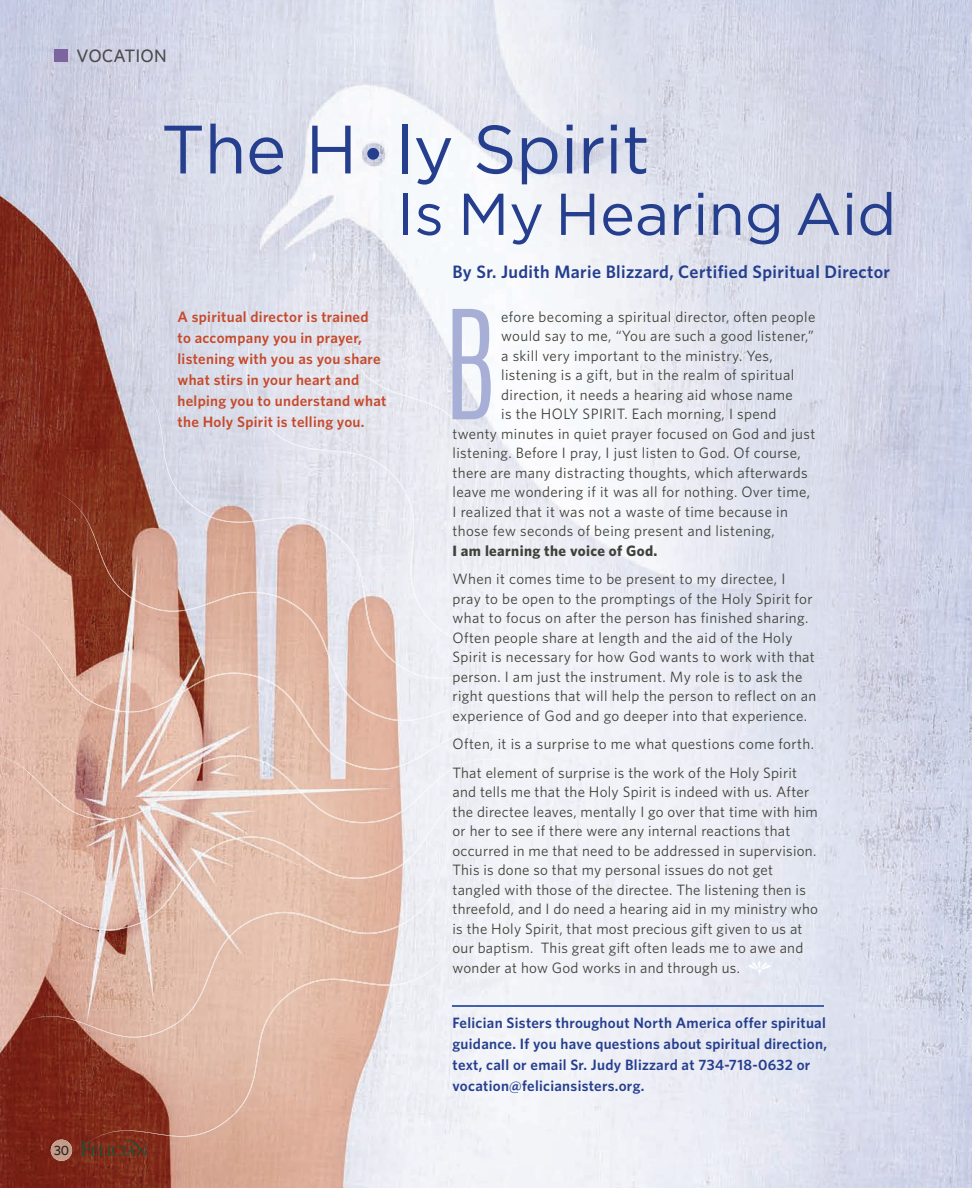
<style>
.page{position:relative;width:972px;height:1188px;background:#fff}
.page>*{position:absolute;margin:0;border:0;box-sizing:border-box;transform-origin:0 0}
.t1{font:300 128.4px "Antonio";color:#a8afd7}
.t2{font:68.25px "Gotham";letter-spacing:-.01em;color:#253f8e}
.t3{font:58.95px "Gotham";color:#253f8e}
.t4{font:600 18px "Whitney";letter-spacing:.02em;color:#253f8e}
.t5{font:500 18px "Whitney";color:#4b4c4d}
.t6{font:15px/19.5px "Whitney";letter-spacing:.025em;color:#3e4139}
.t7{font:600 15px/21px "Whitney";letter-spacing:.02em;color:#253f8e}
.t8{font:600 15px/21px "Whitney";letter-spacing:.02em;color:#c64a2c}
.t9{font:700 15px "Whitney";letter-spacing:.025em;color:#3e4139}
.t10{font:500 13.5px "Whitney";color:#231f20}
</style>
<div class="page">
<img style="left:0;top:0;width:972px;height:1188px">
<img style="left:341px;top:212px;width:257px;height:496px">
<img style="left:232px;top:283px;width:346px;height:431px">
<img style="left:132px;top:377px;width:430px;height:348px">
<img style="left:54px;top:490px;width:494px;height:248px">
<img style="left:3px;top:618px;width:535px;height:152px">
<img style="left:0;top:755px;width:532px;height:68px">
<img style="left:0;top:785px;width:529px;height:145px">
<img style="left:21px;top:808px;width:510px;height:230px">
<img style="left:84px;top:828px;width:452px;height:317px">
<div style="left:54px;top:49px;width:14px;height:13px;background:#7c649e"></div>
<div style="left:367px;top:148px;width:12px;height:12px;background:#253f8e;border-radius:50%"></div>
<img style="left:51px;top:1140px;width:21px;height:21px;border-radius:11px">
<hr style="left:453px;top:1006px;width:371px;height:1px;background:#4161ad">
<svg style="left:81px;top:1140px;width:66px;height:16px"></svg>
<svg style="left:749px;top:961px;width:22px;height:14px"></svg>
<p class="t5" style="left:76px;top:43px;width:92px">VOCATION</p>
<p class="t10" style="left:54px;top:1141px;width:17px">30</p>
<h2 class="t2" style="left:161px;top:112px;width:490px">The H ly Spirit</h2>
<h3 class="t3" style="left:397px;top:181px;width:500px">Is My Hearing Aid</h3>
<p class="t8" style="left:178px;top:306px;width:210px">A spiritual director is trained<br>to accompany you in prayer, listening with you as you share what stirs in your heart and helping you to understand what the Holy Spirit is telling you.</p>
<p class="t4" style="left:453px;top:260px;width:439px">By Sr. Judith Marie Blizzard, Certified Spiritual Director</p>
<h1 class="t1" style="left:442px;top:272px;width:57px">B</h1>
<p class="t6" style="left:501px;top:306px;width:316px">efore becoming a spiritual director, often people</p>
<p class="t6" style="left:501px;top:326px;width:314px">would say to me, “You are such a good listener,”</p>
<p class="t6" style="left:501px;top:345px;width:273px">a skill very important to the ministry. Yes,</p>
<p class="t6" style="left:501px;top:365px;width:295px">listening is a gift, but in the realm of spiritual</p>
<p class="t6" style="left:501px;top:384px;width:293px">direction, it needs a hearing aid whose name</p>
<p class="t6" style="left:501px;top:404px;width:277px">is the HOLY SPIRIT. Each morning, I spend</p>
<p class="t6" style="left:453px;top:423px;width:364px">twenty minutes in quiet prayer focused on God and just</p>
<p class="t6" style="left:453px;top:443px;width:350px">listening. Before I pray, I just listen to God. Of course,</p>
<p class="t6" style="left:453px;top:462px;width:357px">there are many distracting thoughts, which afterwards</p>
<p class="t6" style="left:453px;top:482px;width:359px">leave me wondering if it was all for nothing. Over time,</p>
<p class="t6" style="left:453px;top:501px;width:337px">I realized that it was not a waste of time because in</p>
<p class="t6" style="left:453px;top:521px;width:324px">those few seconds of being present and listening,</p>
<p class="t9" style="left:453px;top:541px;width:206px">I am learning the voice of God.</p>
<p class="t6" style="left:453px;top:569px;width:365px">When it comes time to be present to my directee, I pray to be open to the promptings of the Holy Spirit for what to focus on after the person has finished sharing.<br>Often people share at length and the aid of the Holy Spirit is necessary for how God wants to work with that person. I am just the instrument. My role is to ask the right questions that will help the person to reflect on an experience of God and go deeper into that experience.</p>
<p class="t6" style="left:453px;top:729px;width:363px;line-height:28.3px">Often, it is a surprise to me what questions come forth.<br>That element of surprise is the work of the Holy Spirit</p>
<p class="t6" style="left:453px;top:782px;width:367px">and tells me that the Holy Spirit is indeed with us. After the directee leaves, mentally I go over that time with him or her to see if there were any internal reactions that occurred in me that need to be addressed in supervision.<br>This is done so that my personal issues do not get tangled with those of the directee. The listening then is threefold, and I do need a hearing aid in my ministry who is the Holy Spirit, that most precious gift given to us at our baptism. This great gift often leads me to awe and wonder at how God works in and through us.</p>
<p class="t7" style="left:453px;top:1012px;width:376px">Felician Sisters throughout North America offer spiritual guidance. If you have questions about spiritual direction, text, call or email Sr. Judy Blizzard at 734-718-0632 or vocation@feliciansisters.org.</p>
</div>
